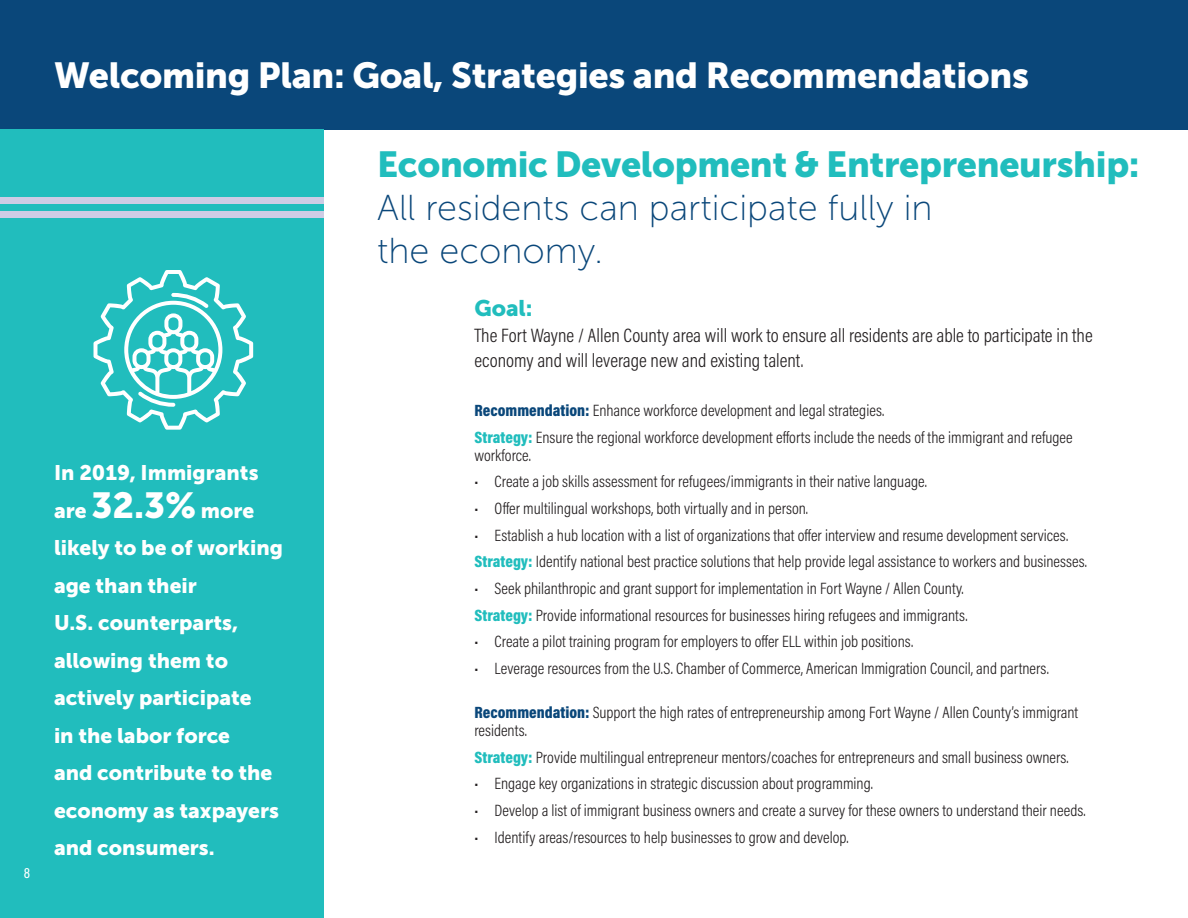
<style>
.page{position:relative;width:1188px;height:918px;background:#fff}
.page>*{position:absolute;margin:0;border:0;box-sizing:border-box;transform-origin:0 0}
.t1{font:36px/43.2px "Museo Sans 100";color:#0a477a}
.t2{font:36px "Museo Sans 900";letter-spacing:-.01em;color:#fff}
.t3{font:22.5px "Museo Sans 900";color:#21bdbd}
.t4{font:21px/37.5px "Museo Sans 900";color:#fff}
.t5{font:300 19.5px/25.5px "Acumin Pro Cond";color:#231f20}
.t6{font:300 16.5px/18px "Acumin Pro Cond";color:#231f20}
.t7{font:500 15px "Acumin Pro Cond";color:#fff}
.s1{font-size:36px}
.s2{font-family:"Museo Sans 900";color:#21bdbd}
.s3{font-weight:900;color:#0a477a}
.s4{font-weight:900;color:#21bdbd}
</style>
<div class="page">
<div style="left:0;top:0;width:1188px;height:130px;background:#0a477a"></div>
<div style="left:0;top:130px;width:324px;height:788px;background:#21bdbd"></div>
<div style="left:0;top:197px;width:324px;height:6px;background:#cecce5"></div>
<div style="left:0;top:211px;width:324px;height:7px;background:#cecce5"></div>
<svg style="left:94px;top:270px;width:159px;height:160px"></svg>
<p class="t7" style="left:24px;top:863px;width:8px">8</p>
<p class="t2" style="left:54px;top:55px;width:976px">Welcoming Plan: Goal, Strategies and Recommendations</p>
<p class="t4" style="left:54px;top:454px;width:231px">In 2019, Immigrants are <span class="s1">32.3%</span> more likely to be of working age than their<br>U.S. counterparts, allowing them to actively participate<br>in the labor force<br>and contribute to the economy as taxpayers and consumers.</p>
<p class="t1" style="left:377px;top:143px;width:764px"><span class="s2">Economic Development &amp; Entrepreneurship:<br></span>All residents can participate fully in<br>the economy.</p>
<p class="t3" style="left:474px;top:295px;width:60px">Goal:</p>
<p class="t5" style="left:474px;top:322px;width:620px">The Fort Wayne / Allen County area will work to ensure all residents are able to participate in the economy and will leverage new and existing talent.</p>
<p class="t6" style="left:474px;top:401px;width:412px"><span class="s3">Recommendation:</span> Enhance workforce development and legal strategies.</p>
<p class="t6" style="left:474px;top:428px;width:600px"><span class="s4">Strategy:</span> Ensure the regional workforce development efforts include the needs of the immigrant and refugee workforce.</p>
<p class="t6" style="left:474px;top:472px;width:454px">• Create a job skills assessment for refugees/immigrants in their native language.</p>
<p class="t6" style="left:474px;top:499px;width:335px">• Offer multilingual workshops, both virtually and in person.</p>
<p class="t6" style="left:474px;top:526px;width:595px">• Establish a hub location with a list of organizations that offer interview and resume development services.</p>
<p class="t6" style="left:474px;top:552px;width:614px"><span class="s4">Strategy:</span> Identify national best practice solutions that help provide legal assistance to workers and businesses.</p>
<p class="t6" style="left:474px;top:579px;width:491px">• Seek philanthropic and grant support for implementation in Fort Wayne / Allen County.</p>
<p class="t6" style="left:474px;top:606px;width:495px"><span class="s4">Strategy:</span> Provide informational resources for businesses hiring refugees and immigrants.</p>
<p class="t6" style="left:474px;top:632px;width:440px">• Create a pilot training program for employers to offer ELL within job positions.</p>
<p class="t6" style="left:474px;top:659px;width:576px">• Leverage resources from the U.S. Chamber of Commerce, American Immigration Council, and partners.</p>
<p class="t6" style="left:474px;top:703px;width:605px"><span class="s3">Recommendation:</span> Support the high rates of entrepreneurship among Fort Wayne / Allen County’s immigrant residents.</p>
<p class="t6" style="left:474px;top:748px;width:596px"><span class="s4">Strategy:</span> Provide multilingual entrepreneur mentors/coaches for entrepreneurs and small business owners.</p>
<p class="t6" style="left:474px;top:775px;width:400px">• Engage key organizations in strategic discussion about programming.</p>
<p class="t6" style="left:474px;top:801px;width:613px">• Develop a list of immigrant business owners and create a survey for these owners to understand their needs.</p>
<p class="t6" style="left:474px;top:828px;width:376px">• Identify areas/resources to help businesses to grow and develop.</p>
</div>
